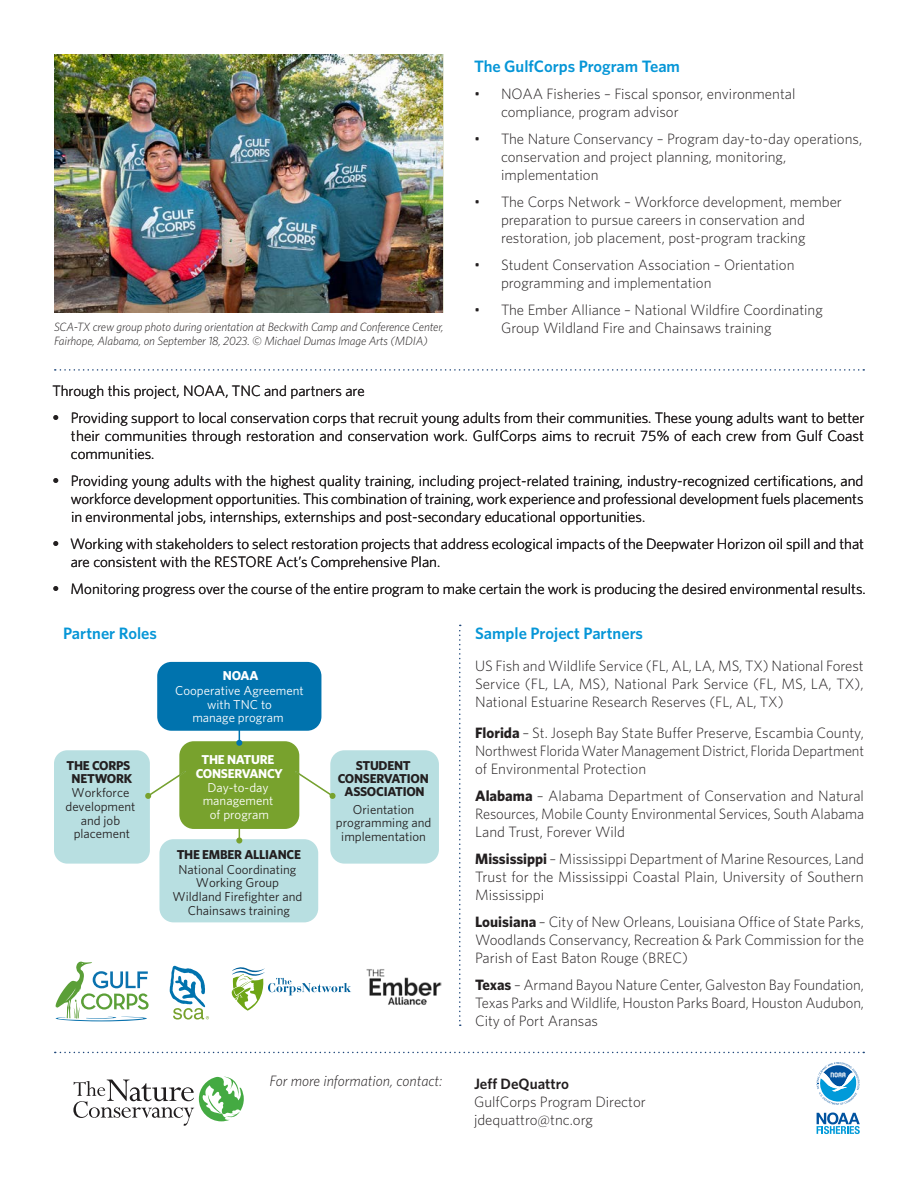
<style>
.page{position:relative;width:918px;height:1188px;background:#fff}
.page>*{position:absolute;margin:0;border:0;box-sizing:border-box;transform-origin:0 0}
.Head_1{font:600 16.5px "Whitney";color:#0696d7}
.Text{font:300 15px/18px "Whitney";color:#231f20;text-align:justify}
.Info{font:300 15px "Whitney";color:#231f20}
.For_more_info{font:italic 300 15px "Whitney";color:#231f20}
.Name{font:600 15px "Whitney";color:#231f20}
.t1{font:12.9px/13.6px "Whitney";color:#231f20;text-align:center}
.t2{font:12.9px/13.6px "Whitney";color:#fff;text-align:center}
.t3{font:700 12.9px/13.2px "Whitney";letter-spacing:-.02em;color:#231f20;text-align:center}
.t4{font:700 12.9px/13.2px "Whitney";letter-spacing:-.02em;color:#fff;text-align:center}
.t5{font:italic 300 12px/14.4px "Whitney";letter-spacing:-.01em;color:#231f20}
.s1{font-weight:700}
</style>
<div class="page">
<svg style="left:55px;top:369px;width:809px;height:2px"></svg>
<img style="left:54px;top:54px;width:389px;height:258px">
<svg style="left:459px;top:625px;width:2px;height:401px"></svg>
<svg style="left:55px;top:1052px;width:809px;height:1px"></svg>
<div style="left:157px;top:662px;width:164px;height:69px;background:#0073ae;border-radius:14px"></div>
<div style="left:54px;top:750px;width:96px;height:114px;background:#b8dfe1;border-radius:13px"></div>
<div style="left:330px;top:750px;width:109px;height:114px;background:#b8dfe1;border-radius:14px"></div>
<div style="left:179px;top:741px;width:120px;height:88px;background:#78a22d;border-radius:14px"></div>
<div style="left:159px;top:839px;width:159px;height:83px;background:#b8dfe1;border-radius:14px"></div>
<svg style="left:295px;top:769px;width:41px;height:30px"></svg>
<svg style="left:145px;top:769px;width:41px;height:30px"></svg>
<hr style="left:239px;top:707px;width:1px;height:36px;background:#0073ae">
<svg style="left:236px;top:740px;width:6px;height:6px"></svg>
<hr style="left:239px;top:805px;width:1px;height:36px;background:#78a22d">
<svg style="left:236px;top:838px;width:6px;height:6px"></svg>
<svg style="left:55px;top:961px;width:94px;height:60px"></svg>
<svg style="left:170px;top:966px;width:39px;height:54px"></svg>
<svg style="left:232px;top:967px;width:119px;height:44px"></svg>
<img style="left:366px;top:969px;width:76px;height:36px">
<svg style="left:73px;top:1076px;width:171px;height:50px"></svg>
<svg style="left:817px;top:1062px;width:43px;height:43px"></svg>
<svg style="left:817px;top:1113px;width:43px;height:21px"></svg>
<p class="t5" style="left:54px;top:319px;width:391px">SCA-TX crew group photo during orientation at Beckwith Camp and Conference Center,<br>Fairhope, Alabama, on September 18, 2023. © Michael Dumas Image Arts (MDIA)</p>
<p class="Head_1" style="left:474px;top:55px;width:208px">The GulfCorps Program Team</p>
<p class="Text" style="left:501px;top:84px;width:296px;text-indent:-27px">• NOAA Fisheries – Fiscal sponsor, environmental compliance, program advisor</p>
<p class="Text" style="left:501px;top:129px;width:363px;text-align:left;text-indent:-27px">• The Nature Conservancy – Program day-to-day operations, conservation and project planning, monitoring, implementation</p>
<p class="Text" style="left:501px;top:192px;width:342px;text-align:left;text-indent:-27px">• The Corps Network – Workforce development, member preparation to pursue careers in conservation and restoration, job placement, post-program tracking</p>
<p class="Text" style="left:501px;top:255px;width:295px;text-indent:-27px">• Student Conservation Association – Orientation programming and implementation</p>
<p class="Text" style="left:501px;top:300px;width:323px;text-indent:-27px">• The Ember Alliance – National Wildfire Coordinating<br>Group Wildland Fire and Chainsaws training</p>
<p class="Text" style="left:53px;top:382px;width:313px">Through this project, NOAA, TNC and partners are</p>
<p class="Text" style="left:71px;top:409px;width:795px;text-indent:-18px">• Providing support to local conservation corps that recruit young adults from their communities. These young adults want to better their communities through restoration and conservation work. GulfCorps aims to recruit 75% of each crew from Gulf Coast communities.</p>
<p class="Text" style="left:71px;top:472px;width:794px;text-indent:-18px">• Providing young adults with the highest quality training, including project-related training, industry-recognized certifications, and workforce development opportunities. This combination of training, work experience and professional development fuels placements in environmental jobs, internships, externships and post-secondary educational opportunities.</p>
<p class="Text" style="left:71px;top:535px;width:795px;text-indent:-18px">• Working with stakeholders to select restoration projects that address ecological impacts of the Deepwater Horizon oil spill and that are consistent with the RESTORE Act’s Comprehensive Plan.</p>
<p class="Text" style="left:53px;top:580px;width:815px">• Monitoring progress over the course of the entire program to make certain the work is producing the desired environmental results.</p>
<p class="Head_1" style="left:475px;top:622px;width:169px">Sample Project Partners</p>
<p class="Text" style="left:475px;top:656px;width:390px">US Fish and Wildlife Service (FL, AL, LA, MS, TX) National Forest Service (FL, LA, MS), National Park Service (FL, MS, LA, TX), National Estuarine Research Reserves (FL, AL, TX)</p>
<p class="Text" style="left:475px;top:723px;width:390px"><span class="s1">Florida</span> – St. Joseph Bay State Buffer Preserve, Escambia County, Northwest Florida Water Management District, Florida Department of Environmental Protection</p>
<p class="Text" style="left:475px;top:786px;width:391px"><span class="s1">Alabama</span> – Alabama Department of Conservation and Natural Resources, Mobile County Environmental Services, South Alabama Land Trust, Forever Wild</p>
<p class="Text" style="left:475px;top:849px;width:390px"><span class="s1">Mississippi</span> – Mississippi Department of Marine Resources, Land Trust for the Mississippi Coastal Plain, University of Southern Mississippi</p>
<p class="Text" style="left:475px;top:912px;width:390px"><span class="s1">Louisiana</span> – City of New Orleans, Louisiana Office of State Parks, Woodlands Conservancy, Recreation &amp; Park Commission for the Parish of East Baton Rouge (BREC)</p>
<p class="Text" style="left:475px;top:975px;width:390px"><span class="s1">Texas</span> – Armand Bayou Nature Center, Galveston Bay Foundation, Texas Parks and Wildlife, Houston Parks Board, Houston Audubon, City of Port Aransas</p>
<p class="Head_1" style="left:63px;top:622px;width:95px">Partner Roles</p>
<p class="t4" style="left:223px;top:669px;width:37px">NOAA</p>
<p class="t2" style="left:175px;top:684px;width:130px">Cooperative Agreement with TNC to<br>manage program</p>
<p class="t4" style="left:196px;top:753px;width:89px">THE NATURE<br>CONSERVANCY</p>
<p class="t3" style="left:338px;top:758px;width:92px">STUDENT<br>CONSERVATION<br>ASSOCIATION</p>
<p class="t1" style="left:336px;top:802px;width:97px">Orientation programming and implementation</p>
<p class="t1" style="left:173px;top:847px;width:131px"><span class="s1">THE EMBER ALLIANCE<br></span>National Coordinating<br>Working Group<br>Wildland Firefighter and<br>Chainsaws training</p>
<p class="t3" style="left:67px;top:758px;width:67px">THE CORPS<br>NETWORK</p>
<p class="t1" style="left:65px;top:786px;width:72px">Workforce development and job placement</p>
<p class="t2" style="left:203px;top:780px;width:72px">Day-to-day management of program</p>
<p class="For_more_info" style="left:270px;top:1071px;width:174px">For more information, contact:</p>
<p class="Name" style="left:474px;top:1074px;width:96px">Jeff DeQuattro</p>
<p class="Info" style="left:474px;top:1092px;width:173px">GulfCorps Program Director</p>
<p class="Info" style="left:474px;top:1110px;width:121px">jdequattro@tnc.org</p>
</div>
